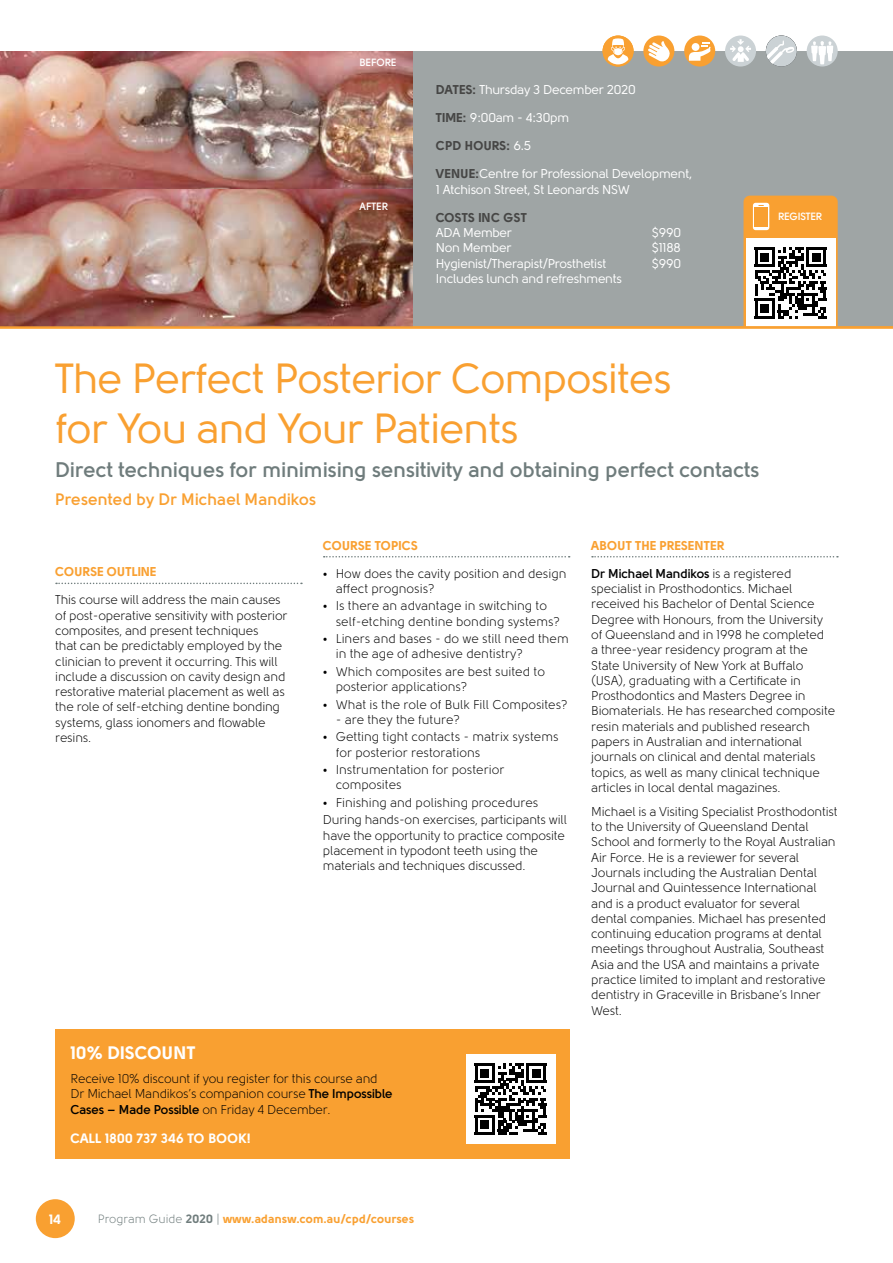
<style>
.page{position:relative;width:893px;height:1263px;background:#fff}
.page>*{position:absolute;margin:0;border:0;box-sizing:border-box;transform-origin:0 0}
.t1{font:42px/50.4px "Solomon";letter-spacing:-.015em;color:#f9a031}
.t2{font:700 21px "Solomon";color:#6f7c7c}
.t3{font:900 18px "Solomon";color:#fff}
.t4{font:700 16.5px "Solomon";color:#f9a031}
.t5{font:900 13.5px "Solomon";color:#fff}
.t6{font:12.75px/15.3px "Solomon";letter-spacing:-.015em;color:#000}
.t7{font:12.75px/28px "Solomon";letter-spacing:-.015em;color:#fff}
.t8{font:900 12.75px "Solomon";color:#f9a031}
.t9{font:900 12.75px "Solomon";color:#464645}
.t10{font:900 12px "Solomon";color:#f9a031}
.t11{font:700 10.5px "Solomon";letter-spacing:-.015em;color:#fff}
.s1{font-weight:900;color:#464645}
.s2{font-weight:700}
.s3{font-weight:400;color:#6f7c7c}
.s4{color:#6f7c7c}
</style>
<div class="page">
<div style="left:36px;top:1199px;width:39px;height:39px;background:#f9a031;border-radius:50%"></div>
<div style="left:0;top:51px;width:893px;height:276px;background:#9fa5a5"></div>
<svg style="left:56px;top:583px;width:246px;height:1px"></svg>
<svg style="left:324px;top:556px;width:246px;height:1px"></svg>
<svg style="left:592px;top:556px;width:246px;height:1px"></svg>
<div style="left:684px;top:36px;width:31px;height:31px;background:#f9a031;border-radius:50%"></div>
<svg style="left:689px;top:42px;width:22px;height:19px"></svg>
<div style="left:603px;top:36px;width:31px;height:31px;background:#f9a031;border-radius:50%"></div>
<svg style="left:608px;top:38px;width:20px;height:26px"></svg>
<div style="left:643px;top:36px;width:31px;height:31px;background:#f9a031;border-radius:50%"></div>
<svg style="left:648px;top:41px;width:23px;height:21px"></svg>
<div style="left:725px;top:36px;width:31px;height:31px;background:#cbd2d5;border-radius:50%"></div>
<svg style="left:730px;top:39px;width:21px;height:23px"></svg>
<div style="left:766px;top:36px;width:31px;height:31px;background:#cbd2d5;border-radius:16px"></div>
<svg style="left:766px;top:41px;width:28px;height:23px"></svg>
<div style="left:807px;top:36px;width:31px;height:31px;background:#cbd2d5;border-radius:50%"></div>
<svg style="left:811px;top:41px;width:22px;height:23px"></svg>
<svg style="left:743px;top:196px;width:95px;height:130px;background:#c4a681"></svg>
<hr style="left:755px;top:316px;width:20px;height:2px;background:#000">
<div style="left:761px;top:304px;width:8px;height:9px;background:#000"></div>
<img style="left:0;top:51px;width:412px;height:138px">
<img style="left:0;top:189px;width:412px;height:137px">
<div style="left:55px;top:1029px;width:515px;height:130px;background:#f9a031"></div>
<div style="left:466px;top:1054px;width:89px;height:90px;background:#fff"></div>
<svg style="left:475px;top:1063px;width:71px;height:72px"></svg>
<hr style="left:475px;top:1132px;width:20px;height:3px;background:#000">
<div style="left:481px;top:1120px;width:8px;height:9px;background:#000"></div>
<hr style="left:0;top:326px;width:893px;height:3px;background:#f9a031">
<p class="t11" style="left:360px;top:57px;width:38px">BEFORE</p>
<p class="t11" style="left:360px;top:200px;width:30px">AFTER</p>
<p class="t7" style="left:436px;top:76px;width:201px"><span class="s1">DATES:</span> Thursday 3 December 2020</p>
<p class="t7" style="left:436px;top:104px;width:135px"><span class="s1">TIME:</span> 9:00am - 4:30pm</p>
<p class="t7" style="left:436px;top:132px;width:258px"><span class="s1">CPD HOURS:</span> 6.5<br><span class="s1">VENUE:</span>Centre for Professional Development,</p>
<p class="t7" style="left:436px;top:175px;width:196px">1 Atchison Street, St Leonards NSW</p>
<p class="t9" style="left:436px;top:210px;width:93px">COSTS INC GST</p>
<p class="t7" style="left:436px;top:219px;width:78px">ADA Member</p>
<p class="t7" style="left:652px;top:219px;width:31px">$990</p>
<p class="t7" style="left:436px;top:234px;width:77px">Non Member</p>
<p class="t7" style="left:652px;top:234px;width:31px">$1188</p>
<p class="t7" style="left:436px;top:249px;width:172px">Hygienist/Therapist/Prosthetist</p>
<p class="t7" style="left:652px;top:249px;width:31px">$990</p>
<p class="t7" style="left:436px;top:265px;width:188px">Includes lunch and refreshments</p>
<p class="t11" style="left:778px;top:211px;width:46px">REGISTER</p>
<h1 class="t1" style="left:55px;top:354px;width:618px">The Perfect Posterior Composites for You and Your Patients</h1>
<h2 class="t2" style="left:55px;top:458px;width:706px">Direct techniques for minimising sensitivity and obtaining perfect contacts</h2>
<p class="t4" style="left:55px;top:490px;width:262px">Presented by Dr Michael Mandikos</p>
<p class="t8" style="left:55px;top:564px;width:103px">COURSE OUTLINE</p>
<p class="t6" style="left:55px;top:592px;width:234px">This course will address the main causes of post-operative sensitivity with posterior composites, and present techniques<br>that can be predictably employed by the clinician to prevent it occurring. This will include a discussion on cavity design and restorative material placement as well as the role of self-etching dentine bonding systems, glass ionomers and flowable resins.</p>
<p class="t8" style="left:323px;top:538px;width:97px">COURSE TOPICS</p>
<p class="t6" style="left:336px;top:566px;width:232px;text-indent:-13px">• How does the cavity position and design affect prognosis?</p>
<p class="t6" style="left:336px;top:598px;width:226px;text-indent:-13px">• Is there an advantage in switching to self-etching dentine bonding systems?</p>
<p class="t6" style="left:336px;top:631px;width:234px;text-indent:-13px">• Liners and bases - do we still need them in the age of adhesive dentistry?</p>
<p class="t6" style="left:336px;top:664px;width:211px;text-indent:-13px">• Which composites are best suited to posterior applications?</p>
<p class="t6" style="left:323px;top:697px;width:246px">• What is the role of Bulk Fill Composites?</p>
<p class="t6" style="left:336px;top:712px;width:126px">- are they the future?</p>
<p class="t6" style="left:336px;top:729px;width:224px;text-indent:-13px">• Getting tight contacts - matrix systems for posterior restorations</p>
<p class="t6" style="left:336px;top:762px;width:170px;text-indent:-13px">• Instrumentation for posterior composites</p>
<p class="t6" style="left:323px;top:794px;width:246px;line-height:17.4px">• Finishing and polishing procedures<br>During hands-on exercises, participants will</p>
<p class="t6" style="left:323px;top:827px;width:244px">have the opportunity to practice composite placement in typodont teeth using the materials and techniques discussed.</p>
<h3 class="t3" style="left:70px;top:1042px;width:127px">10% DISCOUNT</h3>
<p class="t6" style="left:70px;top:1071px;width:324px">Receive 10% discount if you register for this course and<br>Dr Michael Mandikos’s companion course <span class="s2">The Impossible<br>Cases – Made Possible</span> on Friday 4 December.</p>
<p class="t5" style="left:70px;top:1130px;width:182px">CALL 1800 737 346 TO BOOK!</p>
<p class="t8" style="left:591px;top:538px;width:135px">ABOUT THE PRESENTER</p>
<p class="t6" style="left:591px;top:566px;width:245px"><span class="s2">Dr Michael Mandikos</span> is a registered specialist in Prosthodontics. Michael received his Bachelor of Dental Science Degree with Honours, from the University of Queensland and in 1998 he completed<br>a three-year residency program at the State University of New York at Buffalo (USA), graduating with a Certificate in Prosthodontics and Masters Degree in Biomaterials. He has researched composite resin materials and published research papers in Australian and international journals on clinical and dental materials topics, as well as many clinical technique articles in local dental magazines.</p>
<p class="t6" style="left:591px;top:804px;width:248px">Michael is a Visiting Specialist Prosthodontist to the University of Queensland Dental School and formerly to the Royal Australian Air Force. He is a reviewer for several Journals including the Australian Dental Journal and Quintessence International and is a product evaluator for several dental companies. Michael has presented continuing education programs at dental meetings throughout Australia, Southeast Asia and the USA and maintains a private practice limited to implant and restorative dentistry in Graceville in Brisbane’s Inner West.</p>
<p class="t5" style="left:49px;top:1211px;width:13px">14</p>
<p class="t10" style="left:98px;top:1212px;width:318px"><span class="s3">Program Guide</span> <span class="s4">2020</span> <span class="s3">|</span> www.adansw.com.au/cpd/courses</p>
</div>
